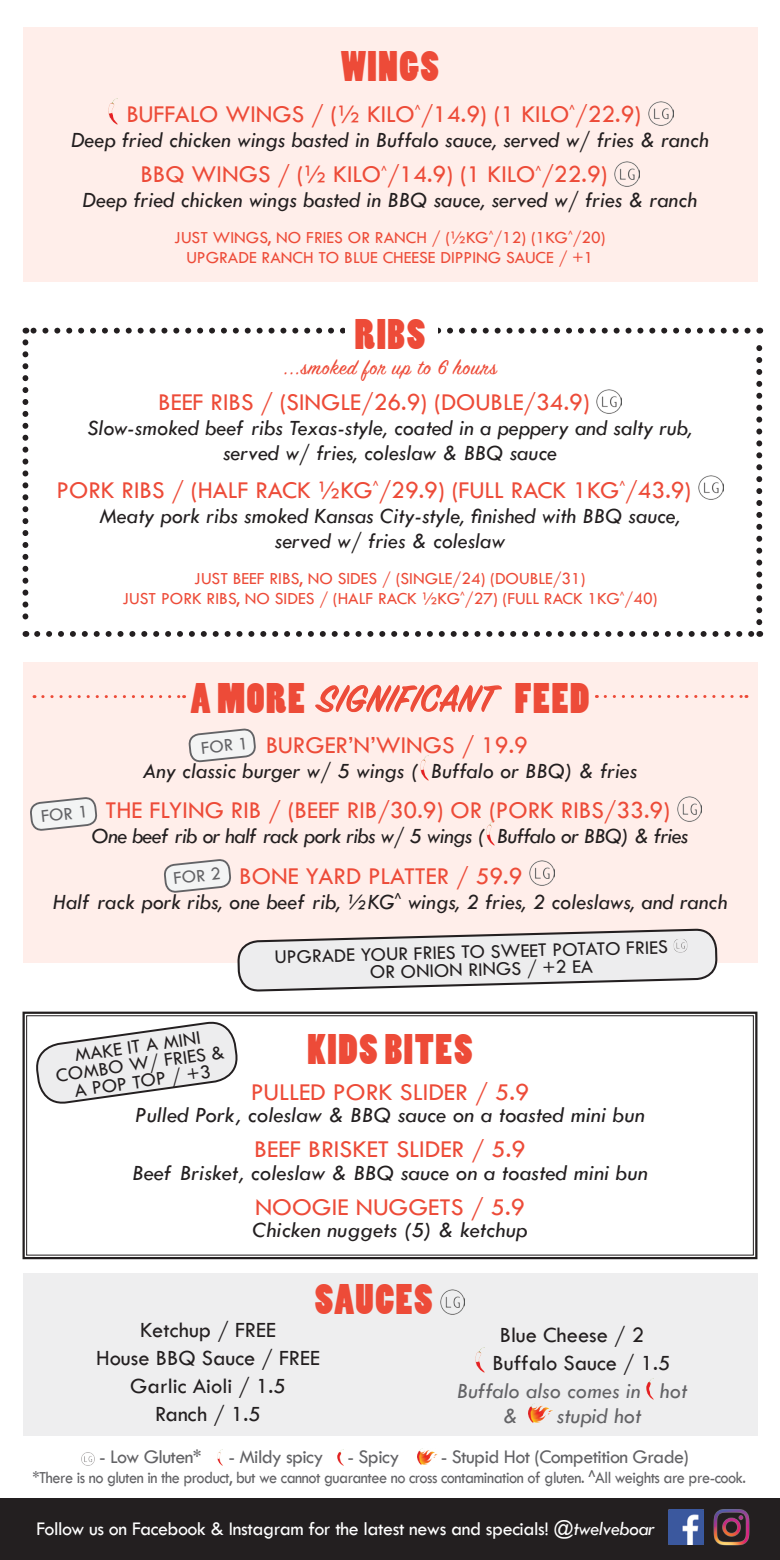
<style>
.page{position:relative;width:780px;height:1560px;background:#fff}
.page>*{position:absolute;margin:0;border:0;box-sizing:border-box;transform-origin:0 0}
.Intestazione_sezione{font:40px "Poplar";letter-spacing:.04em;color:#ed4b38}
.Intestazione_sezione-2{font:40px "Sign Painter House Script";letter-spacing:.04em;color:#ed4b38}
.Corpo_del_testo_-_A{font:500 25px "Tw Cen";color:#ed4b38}
.Corpo_del_testo_case{font:500 25px "Tw Cen";color:#ed4b38}
.Corpo_del_testo_-_A-2{font:italic 22.5px/25px "Tw Cen";color:#231f20;text-align:center}
.Corpo_del_testo_case-2{font:italic 22.5px "Tw Cen";color:#231f20}
.Corpo_del_testo_barr{font:500 22.5px "Tw Cen";color:#231f20}
.Corpo_del_testo_-_A-3{font:italic 22.5px "Tw Cen";letter-spacing:-.03em;color:#231f20}
.Corpo_del_testo_barr-2{font:italic 22.5px/25px "Tw Cen";color:#636366}
.Intestazione_sezione-3{font:22.5px "Sign Painter House Script";letter-spacing:.04em;color:#ed4b38}
.Corpo_del_testo_-_A-4{font:500 20px/17.5px "Tw Cen";color:#231f20}
.t1{font:500 20px "Tw Cen";letter-spacing:-.02em;color:#fff}
.Corpo_del_testo_-_A-5{font:500 20px "Tw Cen";letter-spacing:-.03em;color:#636366}
.Corpo_del_testo_-_A-6{font:500 18.75px "Tw Cen";color:#636366}
.Corpo_del_testo_-_A-7{font:500 17.5px/20px "Tw Cen";color:#ed4b38;text-align:center}
.Corpo_del_testo_-_A-8{font:500 17.5px "Tw Cen";letter-spacing:-.03em;color:#636366;scale:.93 1}
.s1{font-family:"Poplar"}
.s2{font-weight:400;font-style:italic}
</style>
<div class="page">
<div style="left:22px;top:1272px;width:735px;height:163px;background:#eeeeef"></div>
<div style="left:0;top:1498px;width:780px;height:61px;background:#231f20"></div>
<svg style="left:82px;top:1452px;width:13px;height:13px"></svg>
<img style="left:217px;top:1449px;width:6px;height:16px">
<img style="left:338px;top:1449px;width:5px;height:16px">
<img style="left:417px;top:1448px;width:20px;height:17px">
<div style="left:22px;top:662px;width:735px;height:300px;background:#ffeeea"></div>
<svg style="left:189px;top:728px;width:67px;height:35px"></svg>
<svg style="left:315px;top:684px;width:187px;height:162px"></svg>
<img style="left:420px;top:755px;width:8px;height:25px">
<img style="left:677px;top:796px;width:24px;height:25px">
<img style="left:486px;top:820px;width:8px;height:25px">
<img style="left:529px;top:860px;width:25px;height:24px">
<svg style="left:237px;top:929px;width:479px;height:61px"></svg>
<img style="left:673px;top:938px;width:14px;height:14px">
<svg style="left:43px;top:695px;width:141px;height:3px"></svg>
<svg style="left:605px;top:695px;width:142px;height:3px"></svg>
<svg style="left:37px;top:631px;width:716px;height:5px"></svg>
<svg style="left:23px;top:342px;width:5px;height:294px"></svg>
<svg style="left:756px;top:327px;width:6px;height:295px"></svg>
<svg style="left:25px;top:327px;width:722px;height:6px"></svg>
<div style="left:22px;top:28px;width:735px;height:254px;background:#ffeeea"></div>
<img style="left:109px;top:99px;width:8px;height:25px">
<img style="left:648px;top:101px;width:25px;height:25px">
<img style="left:614px;top:162px;width:25px;height:24px">
<div style="left:345px;top:320px;width:93px;height:33px;background:#fff"></div>
<img style="left:597px;top:389px;width:24px;height:24px">
<img style="left:698px;top:475px;width:25px;height:25px">
<svg style="left:22px;top:1011px;width:736px;height:249px"></svg>
<svg style="left:34px;top:1015px;width:206px;height:94px"></svg>
<img style="left:440px;top:1289px;width:25px;height:24px">
<img style="left:476px;top:1347px;width:8px;height:25px">
<img style="left:646px;top:1378px;width:7px;height:21px">
<img style="left:528px;top:1403px;width:24px;height:19px">
<img style="left:713px;top:1509px;width:37px;height:37px">
<img style="left:668px;top:1509px;width:35px;height:34px">
<svg style="left:30px;top:797px;width:67px;height:34px"></svg>
<svg style="left:164px;top:859px;width:67px;height:34px"></svg>
<p class="Intestazione_sezione" style="left:341px;top:44px;width:99px">WINGS</p>
<p class="Corpo_del_testo_-_A" style="left:126px;top:99px;width:516px">BUFFALO WINGS / (½ KILO<sup>^</sup>/14.9) (1 KILO<sup>^</sup>/22.9)</p>
<p class="Corpo_del_testo_-_A-2" style="left:71px;top:127px;width:639px">Deep fried chicken wings basted in Buffalo sauce, served w/ fries &amp; ranch</p>
<p class="Corpo_del_testo_-_A" style="left:140px;top:159px;width:468px">BBQ WINGS / (½ KILO<sup>^</sup>/14.9) (1 KILO<sup>^</sup>/22.9)</p>
<p class="Corpo_del_testo_-_A-2" style="left:83px;top:188px;width:616px">Deep fried chicken wings basted in BBQ sauce, served w/ fries &amp; ranch</p>
<p class="Corpo_del_testo_-_A-7" style="left:174px;top:227px;width:433px">JUST WINGS, NO FRIES OR RANCH / (½KG<sup>^</sup>/12) (1KG<sup>^</sup>/20)<br>UPGRADE RANCH TO BLUE CHEESE DIPPING SAUCE / +1</p>
<p class="Intestazione_sezione" style="left:355px;top:312px;width:72px">RIBS</p>
<p class="Intestazione_sezione-3" style="left:283px;top:353px;width:214px">...smoked for up to 6 hours</p>
<p class="Corpo_del_testo_-_A" style="left:158px;top:387px;width:433px">BEEF RIBS / (SINGLE/26.9) (DOUBLE/34.9)</p>
<p class="Corpo_del_testo_-_A-2" style="left:87px;top:415px;width:606px">Slow-smoked beef ribs Texas-style, coated in a peppery and salty rub, served w/ fries, coleslaw &amp; BBQ sauce</p>
<p class="Corpo_del_testo_-_A" style="left:57px;top:475px;width:636px">PORK RIBS / (HALF RACK ½KG<sup>^</sup>/29.9) (FULL RACK 1KG<sup>^</sup>/43.9)</p>
<p class="Corpo_del_testo_-_A-2" style="left:99px;top:503px;width:582px">Meaty pork ribs smoked Kansas City-style, finished with BBQ sauce, served w/ fries &amp; coleslaw</p>
<p class="Corpo_del_testo_-_A-7" style="left:122px;top:568px;width:536px">JUST BEEF RIBS, NO SIDES / (SINGLE/24) (DOUBLE/31)<br>JUST PORK RIBS, NO SIDES / (HALF RACK ½KG<sup>^</sup>/27) (FULL RACK 1KG<sup>^</sup>/40)</p>
<p class="Intestazione_sezione-2" style="left:191px;top:674px;width:400px"><span class="s1">A MORE</span> SIGNIFICANT <span class="s1">FEED</span></p>
<p class="Corpo_del_testo_-_A" style="left:266px;top:730px;width:264px">BURGER’N’WINGS / 19.9</p>
<p class="Corpo_del_testo_-_A-2" style="left:143px;top:758px;width:496px">Any classic burger w/ 5 wings ( Buffalo or BBQ) &amp; fries</p>
<p class="Corpo_del_testo_-_A" style="left:106px;top:795px;width:566px">THE FLYING RIB / (BEEF RIB/30.9) OR (PORK RIBS/33.9)</p>
<p class="Corpo_del_testo_-_A-3" style="left:91px;top:822px;width:598px">One beef rib or half rack pork ribs w/ 5 wings ( Buffalo or BBQ) &amp; fries</p>
<p class="Corpo_del_testo_-_A" style="left:239px;top:860px;width:285px">BONE YARD PLATTER / 59.9</p>
<p class="Corpo_del_testo_-_A-2" style="left:52px;top:888px;width:676px">Half rack pork ribs, one beef rib, ½KG<sup>^</sup> wings, 2 fries, 2 coleslaws, and ranch</p>
<p class="Corpo_del_testo_-_A-4" style="left:369px;top:944px;width:300px;text-indent:-95px;rotate:-1deg">UPGRADE YOUR FRIES TO SWEET POTATO FRIES<br>OR ONION RINGS / +2 EA</p>
<p class="Corpo_del_testo_-_A-6" style="left:200px;top:736px;width:49px;rotate:-6deg">FOR 1</p>
<p class="Corpo_del_testo_-_A-6" style="left:40px;top:804px;width:49px;rotate:-6deg">FOR 1</p>
<p class="Corpo_del_testo_-_A-6" style="left:172px;top:866px;width:49px;rotate:-6deg">FOR 2</p>
<p class="Corpo_del_testo_-_A-4" style="left:52px;top:1049px;width:172px;text-align:center;rotate:-8deg">MAKE IT A MINI<br>COMBO W/ FRIES &amp;<br>A POP TOP / +3</p>
<p class="Intestazione_sezione" style="left:307px;top:1027px;width:166px">KIDS BITES</p>
<p class="Corpo_del_testo_case" style="left:251px;top:1076px;width:280px">PULLED PORK SLIDER / 5.9</p>
<p class="Corpo_del_testo_case-2" style="left:135px;top:1101px;width:511px">Pulled Pork, coleslaw &amp; BBQ sauce on a toasted mini bun</p>
<p class="Corpo_del_testo_case" style="left:254px;top:1134px;width:273px">BEEF BRISKET SLIDER / 5.9</p>
<p class="Corpo_del_testo_case-2" style="left:132px;top:1159px;width:517px">Beef Brisket, coleslaw &amp; BBQ sauce on a toasted mini bun</p>
<p class="Corpo_del_testo_case" style="left:255px;top:1191px;width:271px">NOOGIE NUGGETS / 5.9</p>
<p class="Corpo_del_testo_case-2" style="left:252px;top:1216px;width:276px">Chicken nuggets (5) &amp; ketchup</p>
<p class="Intestazione_sezione" style="left:315px;top:1277px;width:119px">SAUCES</p>
<p class="Corpo_del_testo_barr" style="left:140px;top:1316px;width:137px">Ketchup / FREE</p>
<p class="Corpo_del_testo_barr" style="left:96px;top:1344px;width:225px">House BBQ Sauce / FREE</p>
<p class="Corpo_del_testo_barr" style="left:130px;top:1372px;width:157px">Garlic Aioli / 1.5</p>
<p class="Corpo_del_testo_barr" style="left:155px;top:1400px;width:107px">Ranch / 1.5</p>
<p class="Corpo_del_testo_barr" style="left:500px;top:1321px;width:146px">Blue Cheese / 2</p>
<p class="Corpo_del_testo_barr" style="left:492px;top:1349px;width:179px">Buffalo Sauce / 1.5</p>
<p class="Corpo_del_testo_barr-2" style="left:502px;top:1378px;width:186px;text-indent:-46px">Buffalo also comes in hot &amp;</p>
<p class="Corpo_del_testo_barr-2" style="left:557px;top:1403px;width:86px">stupid hot</p>
<p class="Corpo_del_testo_-_A-5" style="left:99px;top:1444px;width:104px">- Low Gluten*</p>
<p class="Corpo_del_testo_-_A-5" style="left:228px;top:1444px;width:172px">- Mildy spicy - Spicy</p>
<p class="Corpo_del_testo_-_A-5" style="left:441px;top:1444px;width:249px">- Stupid Hot (Competition Grade)</p>
<p class="Corpo_del_testo_-_A-8" style="left:32px;top:1466px;width:768px">*There is no gluten in the product, but we cannot guarantee no cross contamination of gluten. ^All weights are pre-cook.</p>
<p class="t1" style="left:36px;top:1516px;width:620px">Follow us on Facebook &amp; Instagram for the latest news and specials! <span class="s2">@twelveboar</span></p>
</div>
